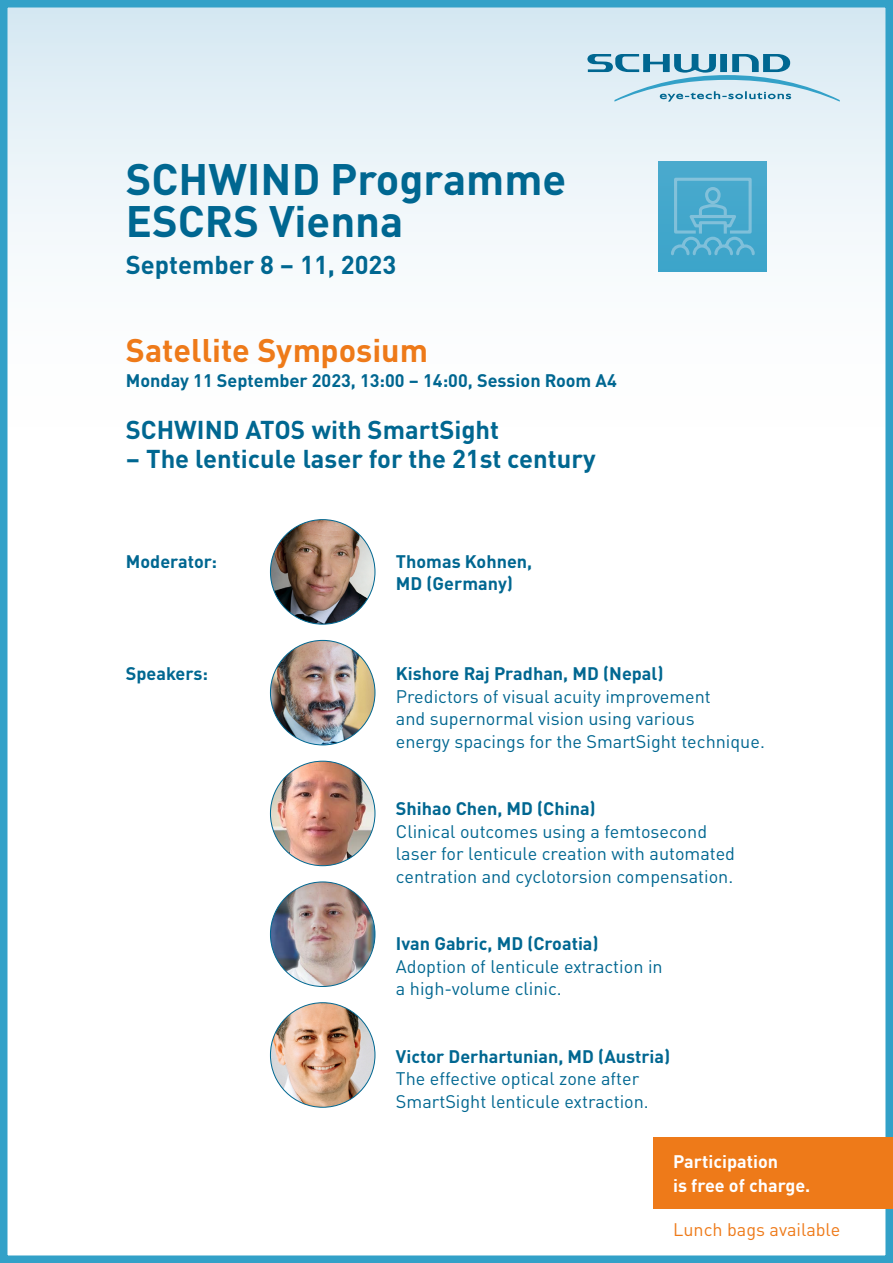
<style>
.page{position:relative;width:893px;height:1263px;background:#fff}
.page>*{position:absolute;margin:0;border:0;box-sizing:border-box;transform-origin:0 0}
.t1{font:700 43.5px/42px "DI Nfor Schwind";color:#006791}
.t2{font:700 32.25px "DI Nfor Schwind";color:#ee7a19}
.t3{font:700 25.5px "DI Nfor Schwind";color:#006791}
.t4{font:18px/22.5px "DI Nfor Schwind";color:#006791}
.t5{font:700 18px/22.5px "DI Nfor Schwind";color:#006791}
.t6{font:700 18px/24px "DI Nfor Schwind";color:#fff}
.t7{font:18px "DI Nfor Schwind";color:#ee7a19}
</style>
<div class="page">
<img style="left:270px;top:520px;width:105px;height:104px;border-radius:52px">
<div style="left:0;top:0;width:893px;height:468px;background:linear-gradient(to bottom,#d8e9f3,#fff)"></div>
<svg style="left:587px;top:54px;width:253px;height:48px;background:#acd0e0"></svg>
<div style="left:0;top:0;width:893px;height:1263px;border:8px solid #33a1c8"></div>
<img style="left:270px;top:640px;width:105px;height:105px;border-radius:52px">
<img style="left:270px;top:761px;width:105px;height:105px;border-radius:52px">
<img style="left:270px;top:882px;width:105px;height:104px;border-radius:52px">
<img style="left:270px;top:1003px;width:105px;height:104px;border-radius:52px">
<div style="left:653px;top:1138px;width:240px;height:71px;background:#ee7a19"></div>
<hr style="left:127px;top:1261px;width:728px;height:2px;background:#33a1c8">
<hr style="left:812px;top:223px;width:1px;height:31px;background:#544846">
<svg style="left:665px;top:341px;width:1px;height:19px"></svg>
<svg style="left:665px;top:173px;width:96px;height:85px;background:#50acce"></svg>
<h1 class="t1" style="left:126px;top:155px;width:442px">SCHWIND Programme<br>ESCRS Vienna</h1>
<h3 class="t3" style="left:126px;top:245px;width:272px">September 8 – 11, 2023</h3>
<h2 class="t2" style="left:126px;top:325px;width:304px">Satellite Symposium</h2>
<p class="t5" style="left:126px;top:368px;width:492px">Monday 11 September 2023, 13:00 – 14:00, Session Room A4</p>
<h3 class="t3" style="left:126px;top:410px;width:375px">SCHWIND ATOS with SmartSight</h3>
<h3 class="t3" style="left:126px;top:438px;width:471px">– The lenticule laser for the 21st century</h3>
<p class="t5" style="left:126px;top:549px;width:93px">Moderator:</p>
<p class="t5" style="left:396px;top:549px;width:138px">Thomas Kohnen,<br>MD (Germany)</p>
<p class="t5" style="left:126px;top:661px;width:84px">Speakers:</p>
<p class="t5" style="left:396px;top:661px;width:269px">Kishore Raj Pradhan, MD (Nepal)</p>
<p class="t4" style="left:396px;top:684px;width:370px">Predictors of visual acuity improvement<br>and supernormal vision using various<br>energy spacings for the SmartSight technique.</p>
<p class="t5" style="left:396px;top:796px;width:201px">Shihao Chen, MD (China)</p>
<p class="t4" style="left:396px;top:819px;width:341px">Clinical outcomes using a femtosecond laser for lenticule creation with automated centration and cyclotorsion compensation.</p>
<p class="t5" style="left:396px;top:931px;width:204px">Ivan Gabric, MD (Croatia)</p>
<p class="t4" style="left:396px;top:954px;width:268px">Adoption of lenticule extraction in a high-volume clinic.</p>
<p class="t5" style="left:396px;top:1044px;width:276px">Victor Derhartunian, MD (Austria)</p>
<p class="t4" style="left:396px;top:1066px;width:254px">The effective optical zone after<br>SmartSight lenticule extraction.</p>
<p class="t6" style="left:673px;top:1148px;width:139px">Participation<br>is free of charge.</p>
<p class="t7" style="left:673px;top:1216px;width:169px">Lunch bags available</p>
</div>
